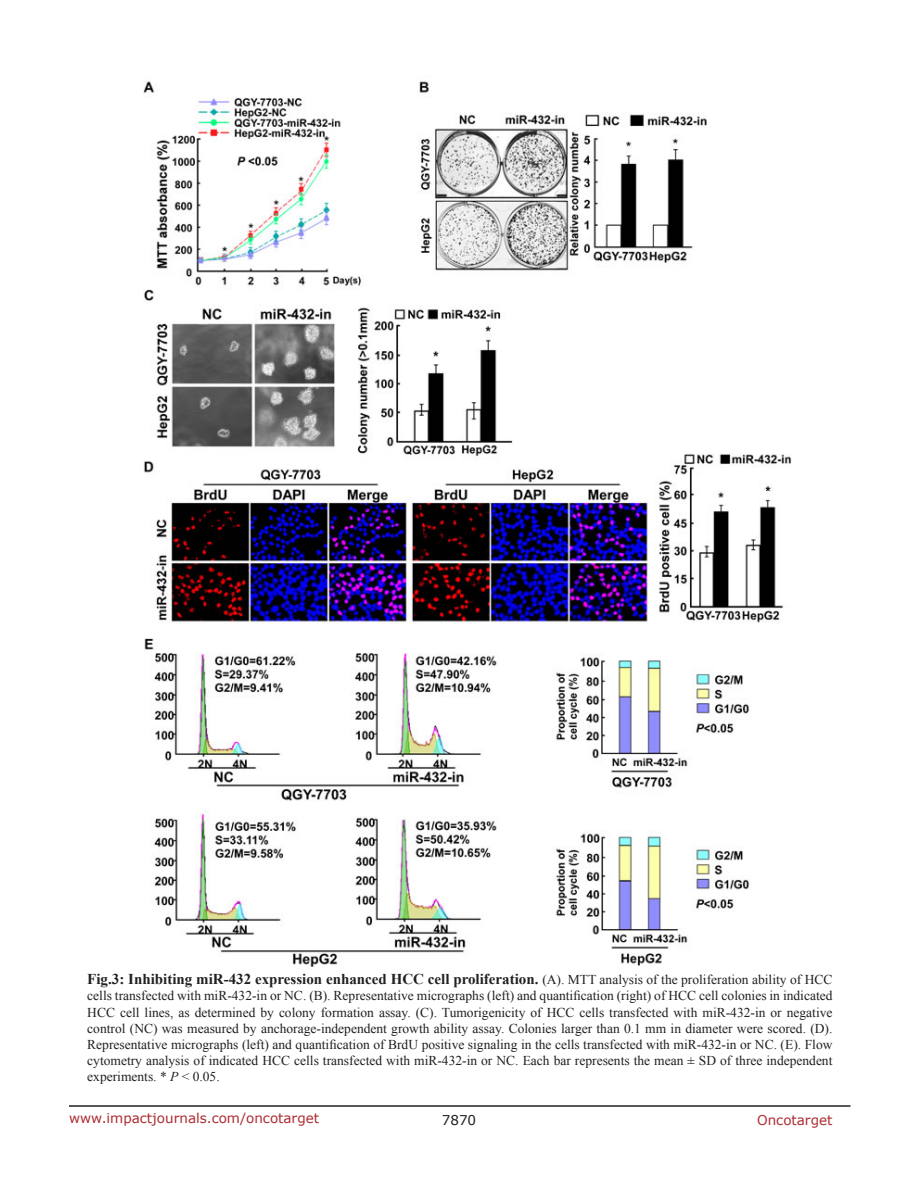
<style>
.page{position:relative;width:918px;height:1188px;background:#fff}
.page>*{position:absolute;margin:0;border:0;box-sizing:border-box;transform-origin:0 0}
.FigureText{font:700 15px "Times New Roman";color:#221f22}
.FigureText-2{font:13.5px/16.2px "Times New Roman";color:#221f22;text-align:justify}
.t1{font:13.5px "Verdana";color:#ac2b31}
.t2{font:13.5px "Verdana";color:#221f22}
.s1{font-weight:400;font-size:13.5px}
.s2{font-style:italic}
</style>
<div class="page">
<hr style="left:69px;top:1105px;width:781px;height:2px;background:#231f20">
<img style="left:144px;top:81px;width:647px;height:886px">
<p class="FigureText" style="left:87px;top:969px;width:747px">Fig.3: Inhibiting miR-432 expression enhanced HCC cell proliferation. <span class="s1">(A). MTT analysis of the proliferation ability of HCC</span></p>
<p class="FigureText-2" style="left:87px;top:988px;width:747px">cells transfected with miR-432-in or NC. (B). Representative micrographs (left) and quantification (right) of HCC cell colonies in indicated HCC cell lines, as determined by colony formation assay. (C). Tumorigenicity of HCC cells transfected with miR-432-in or negative control (NC) was measured by anchorage-independent growth ability assay. Colonies larger than 0.1 mm in diameter were scored. (D).<br>Representative micrographs (left) and quantification of BrdU positive signaling in the cells transfected with miR-432-in or NC. (E). Flow cytometry analysis of indicated HCC cells transfected with miR-432-in or NC. Each bar represents the mean ± SD of three independent experiments. * <span class="s2">P</span> &lt; 0.05.</p>
<p class="t1" style="left:69px;top:1109px;width:252px">www.impactjournals.com/oncotarget</p>
<p class="t2" style="left:442px;top:1111px;width:36px">7870</p>
<p class="t1" style="left:757px;top:1111px;width:77px">Oncotarget</p>
</div>
